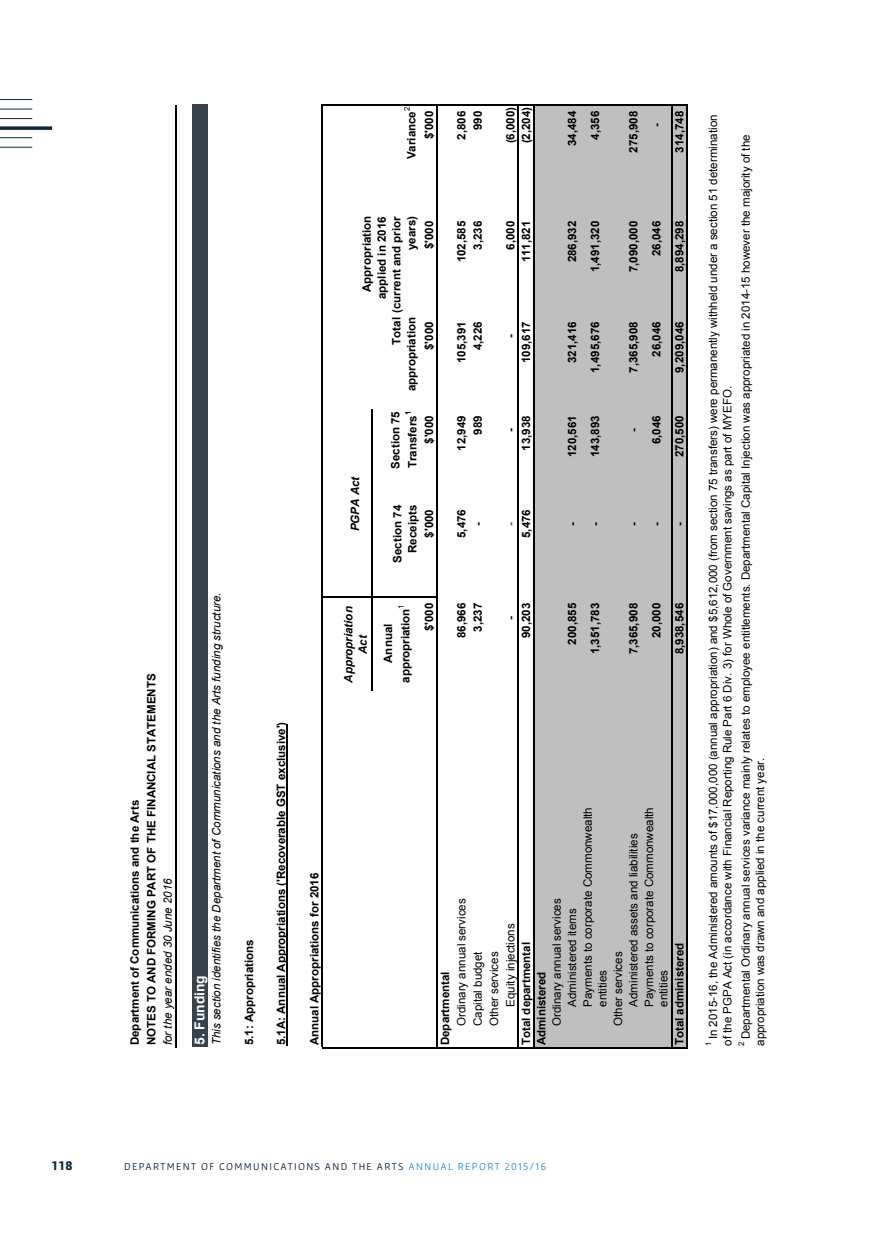
<style>
.page{position:relative;width:874px;height:1241px;background:#fff}
.page>*{position:absolute;margin:0;border:0;box-sizing:border-box;transform-origin:0 0}
.t1{font:700 13.83px "Arial";color:#fff}
.t2{font:900 12.25px "Roboto";color:#0e293a}
.t3{font:11.55px/14.3px "Arial";color:#000}
.t4{font:700 11.55px/14.9px "Arial";color:#000;text-align:right}
.t5{font:italic 11.55px "Arial";color:#000}
.t6{font:italic 700 11.55px/14.3px "Arial";letter-spacing:-.005em;color:#000;text-align:center}
.t7{font:700 11.55px "Arial";color:#595959}
.t8{font:10.5px "Gafata";letter-spacing:.13em;color:#00162d}
.t9{font:7.7px "Arial";color:#000}
.t10{font:700 7.7px "Arial";color:#000}
.s1{color:#2488c2}
</style>
<div class="page">
<hr style="left:0;top:99px;width:32px;height:1px;background:#0e293a">
<svg style="left:0;top:126px;width:52px;height:4px"></svg>
<hr style="left:0;top:109px;width:32px;height:1px;background:#0e293a">
<hr style="left:0;top:137px;width:32px;height:1px;background:#0e293a">
<hr style="left:0;top:118px;width:32px;height:1px;background:#0e293a">
<hr style="left:0;top:147px;width:32px;height:1px;background:#0e293a">
<div style="left:192px;top:104px;width:16px;height:942px;background:#37424a"></div>
<div style="left:533px;top:104px;width:153px;height:942px;background:#bfbfbf"></div>
<div style="left:686px;top:104px;width:17px;height:942px;background:linear-gradient(to bottom,#fff,#fff)"></div>
<hr style="left:286px;top:724px;width:1px;height:321px;background:#000">
<hr style="left:321px;top:1046px;width:366px;height:1px;background:#000">
<hr style="left:323px;top:596px;width:114px;height:1px;background:#000">
<hr style="left:323px;top:104px;width:364px;height:1px;background:#000">
<hr style="left:175px;top:104px;width:1px;height:943px;background:#000">
<hr style="left:321px;top:104px;width:2px;height:942px;background:#000">
<hr style="left:372px;top:409px;width:1px;height:281px;background:#000">
<hr style="left:436px;top:104px;width:1px;height:942px;background:#000">
<hr style="left:517px;top:104px;width:1px;height:942px;background:#000">
<hr style="left:533px;top:104px;width:1px;height:942px;background:#000">
<hr style="left:670px;top:104px;width:1px;height:942px;background:#000">
<hr style="left:686px;top:104px;width:1px;height:942px;background:#000">
<p class="t4" style="left:144px;top:1045px;width:373px;rotate:-90deg">NOTES TO AND FORMING PART OF THE FINANCIAL STATEMENTS</p>
<p class="t4" style="left:127px;top:1045px;width:247px;rotate:-90deg">Department of Communications and the Arts</p>
<p class="t5" style="left:160px;top:1045px;width:168px;rotate:-90deg">for the year ended 30 June 2016</p>
<p class="t5" style="left:209px;top:1045px;width:454px;rotate:-90deg">This section identifies the Department of Communications and the Arts funding structure.</p>
<p class="t1" style="left:190px;top:1044px;width:71px;rotate:-90deg">5. Funding</p>
<p class="t4" style="left:242px;top:1045px;width:107px;rotate:-90deg">5.1: Appropriations</p>
<p class="t4" style="left:274px;top:1045px;width:325px;rotate:-90deg">5.1A: Annual Appropriations ('Recoverable GST exclusive')</p>
<p class="t4" style="left:307px;top:1045px;width:174px;rotate:-90deg">Annual Appropriations for 2016</p>
<p class="t9" style="left:401px;top:111px;width:6px;rotate:-90deg">2</p>
<p class="t4" style="left:404px;top:159px;width:50px;rotate:-90deg">Variance</p>
<p class="t4" style="left:421px;top:139px;width:30px;rotate:-90deg">$'000</p>
<p class="t4" style="left:454px;top:140px;width:30px;rotate:-90deg">2,806</p>
<p class="t4" style="left:470px;top:130px;width:21px;rotate:-90deg">990</p>
<p class="t4" style="left:502px;top:143px;width:38px;rotate:-90deg">(6,000)</p>
<p class="t4" style="left:518px;top:143px;width:38px;rotate:-90deg">(2,204)</p>
<p class="t4" style="left:564px;top:146px;width:37px;rotate:-90deg">34,484</p>
<p class="t4" style="left:587px;top:140px;width:30px;rotate:-90deg">4,356</p>
<p class="t4" style="left:626px;top:152px;width:43px;rotate:-90deg">275,908</p>
<p class="t4" style="left:648px;top:127px;width:5px;rotate:-90deg">-</p>
<p class="t4" style="left:671px;top:152px;width:43px;rotate:-90deg">314,748</p>
<p class="t4" style="left:389px;top:391px;width:177px;text-align:left;text-indent:47px;rotate:-90deg">Total (current and prior appropriation</p>
<p class="t4" style="left:359px;top:299px;width:85px;rotate:-90deg">Appropriation applied in 2016</p>
<p class="t4" style="left:404px;top:250px;width:35px;rotate:-90deg">years)</p>
<p class="t4" style="left:421px;top:249px;width:30px;rotate:-90deg">$'000</p>
<p class="t4" style="left:421px;top:350px;width:30px;rotate:-90deg">$'000</p>
<p class="t4" style="left:454px;top:262px;width:43px;rotate:-90deg">102,585</p>
<p class="t4" style="left:470px;top:249px;width:30px;rotate:-90deg">3,236</p>
<p class="t4" style="left:502px;top:249px;width:30px;rotate:-90deg">6,000</p>
<p class="t4" style="left:518px;top:262px;width:43px;rotate:-90deg">111,821</p>
<p class="t4" style="left:470px;top:350px;width:30px;rotate:-90deg">4,226</p>
<p class="t4" style="left:454px;top:363px;width:43px;rotate:-90deg">105,391</p>
<p class="t4" style="left:502px;top:338px;width:5px;rotate:-90deg">-</p>
<p class="t4" style="left:518px;top:363px;width:43px;rotate:-90deg">109,617</p>
<p class="t4" style="left:564px;top:262px;width:43px;rotate:-90deg">286,932</p>
<p class="t4" style="left:587px;top:272px;width:53px;rotate:-90deg">1,491,320</p>
<p class="t4" style="left:564px;top:363px;width:43px;rotate:-90deg">321,416</p>
<p class="t4" style="left:587px;top:373px;width:53px;rotate:-90deg">1,495,676</p>
<p class="t4" style="left:626px;top:272px;width:53px;rotate:-90deg">7,090,000</p>
<p class="t4" style="left:648px;top:256px;width:37px;rotate:-90deg">26,046</p>
<p class="t4" style="left:671px;top:272px;width:53px;rotate:-90deg">8,894,298</p>
<p class="t4" style="left:626px;top:373px;width:53px;rotate:-90deg">7,365,908</p>
<p class="t4" style="left:648px;top:357px;width:37px;rotate:-90deg">26,046</p>
<p class="t4" style="left:671px;top:373px;width:53px;rotate:-90deg">9,209,046</p>
<p class="t4" style="left:387px;top:468px;width:59px;line-height:17px;text-align:left;rotate:-90deg">Section 75<br>Transfers</p>
<p class="t10" style="left:402px;top:415px;width:6px;rotate:-90deg">1</p>
<p class="t4" style="left:421px;top:444px;width:30px;rotate:-90deg">$'000</p>
<p class="t4" style="left:470px;top:434px;width:21px;rotate:-90deg">989</p>
<p class="t4" style="left:454px;top:450px;width:37px;rotate:-90deg">12,949</p>
<p class="t4" style="left:502px;top:432px;width:5px;rotate:-90deg">-</p>
<p class="t4" style="left:518px;top:450px;width:37px;rotate:-90deg">13,938</p>
<p class="t4" style="left:564px;top:457px;width:43px;rotate:-90deg">120,561</p>
<p class="t4" style="left:587px;top:457px;width:43px;rotate:-90deg">143,893</p>
<p class="t4" style="left:626px;top:432px;width:5px;rotate:-90deg">-</p>
<p class="t4" style="left:648px;top:444px;width:30px;rotate:-90deg">6,046</p>
<p class="t4" style="left:671px;top:457px;width:43px;rotate:-90deg">270,500</p>
<p class="t6" style="left:348px;top:531px;width:57px;rotate:-90deg">PGPA Act</p>
<p class="t4" style="left:390px;top:562px;width:59px;rotate:-90deg">Section 74<br>Receipts</p>
<p class="t4" style="left:421px;top:537px;width:30px;rotate:-90deg">$'000</p>
<p class="t4" style="left:454px;top:538px;width:30px;rotate:-90deg">5,476</p>
<p class="t4" style="left:470px;top:525px;width:5px;rotate:-90deg">-</p>
<p class="t7" style="left:502px;top:525px;width:5px;rotate:-90deg">-</p>
<p class="t4" style="left:518px;top:538px;width:30px;rotate:-90deg">5,476</p>
<p class="t4" style="left:564px;top:525px;width:5px;rotate:-90deg">-</p>
<p class="t4" style="left:587px;top:525px;width:5px;rotate:-90deg">-</p>
<p class="t4" style="left:626px;top:525px;width:5px;rotate:-90deg">-</p>
<p class="t4" style="left:648px;top:525px;width:5px;rotate:-90deg">-</p>
<p class="t4" style="left:671px;top:525px;width:5px;rotate:-90deg">-</p>
<p class="t9" style="left:395px;top:608px;width:6px;rotate:-90deg">1</p>
<p class="t6" style="left:341px;top:682px;width:78px;rotate:-90deg">Appropriation<br>Act</p>
<p class="t4" style="left:379px;top:682px;width:76px;line-height:17px;text-align:center;rotate:-90deg">Annual appropriation</p>
<p class="t4" style="left:421px;top:631px;width:30px;rotate:-90deg">$'000</p>
<p class="t4" style="left:454px;top:638px;width:37px;rotate:-90deg">86,966</p>
<p class="t4" style="left:470px;top:631px;width:30px;rotate:-90deg">3,237</p>
<p class="t4" style="left:502px;top:619px;width:5px;rotate:-90deg">-</p>
<p class="t4" style="left:518px;top:638px;width:37px;rotate:-90deg">90,203</p>
<p class="t4" style="left:564px;top:644px;width:43px;rotate:-90deg">200,855</p>
<p class="t4" style="left:587px;top:654px;width:53px;rotate:-90deg">1,351,783</p>
<p class="t4" style="left:626px;top:654px;width:53px;rotate:-90deg">7,365,908</p>
<p class="t4" style="left:648px;top:638px;width:37px;rotate:-90deg">20,000</p>
<p class="t4" style="left:671px;top:654px;width:53px;rotate:-90deg">8,938,546</p>
<p class="t3" style="left:580px;top:1006px;width:201px;rotate:-90deg">Payments to corporate Commonwealth entities</p>
<p class="t3" style="left:641px;top:1006px;width:201px;rotate:-90deg">Payments to corporate Commonwealth entities</p>
<p class="t3" style="left:610px;top:1006px;width:174px;line-height:15.2px;text-indent:-19px;rotate:-90deg">Other services<br>Administered assets and liabilities</p>
<p class="t3" style="left:454px;top:1025px;width:129px;rotate:-90deg">Ordinary annual services</p>
<p class="t3" style="left:548px;top:1006px;width:110px;line-height:15.2px;text-indent:-19px;rotate:-90deg">Ordinary annual services<br>Administered items</p>
<p class="t3" style="left:485px;top:1006px;width:85px;line-height:16.3px;text-indent:-19px;rotate:-90deg">Other services<br>Equity injections</p>
<p class="t4" style="left:518px;top:1045px;width:105px;rotate:-90deg">Total departmental</p>
<p class="t4" style="left:671px;top:1045px;width:104px;rotate:-90deg">Total administered</p>
<p class="t3" style="left:470px;top:1025px;width:76px;rotate:-90deg">Capital budget</p>
<p class="t4" style="left:534px;top:1045px;width:75px;rotate:-90deg">Administered</p>
<p class="t4" style="left:437px;top:1045px;width:75px;rotate:-90deg">Departmental</p>
<p class="t3" style="left:705px;top:1039px;width:926px;rotate:-90deg">In 2015-16, the Administered amounts of $17,000,000 (annual appropriation) and $5,612,000 (from section 75 transfers) were permanently withheld under a section 51 determination</p>
<p class="t3" style="left:738px;top:1045px;width:912px;text-indent:6px;rotate:-90deg">Departmental Ordinary annual services variance mainly relates to employee entitlements. Departmental Capital Injection was appropriated in 2014-15 however the majority of the appropriation was drawn and applied in the current year.</p>
<p class="t3" style="left:719px;top:1045px;width:661px;rotate:-90deg">of the PGPA Act (in accordance with Financial Reporting Rule Part 6 Div. 3) for Whole of Government savings as part of MYEFO.</p>
<p class="t9" style="left:735px;top:1045px;width:6px;rotate:-90deg">2</p>
<p class="t9" style="left:703px;top:1045px;width:6px;rotate:-90deg">1</p>
<p class="t2" style="left:51px;top:1156px;width:23px">118</p>
<p class="t8" style="left:124px;top:1160px;width:423px">DEPARTMENT OF COMMUNICATIONS AND THE ARTS <span class="s1">ANNUAL REPORT 2015/16</span></p>
</div>
